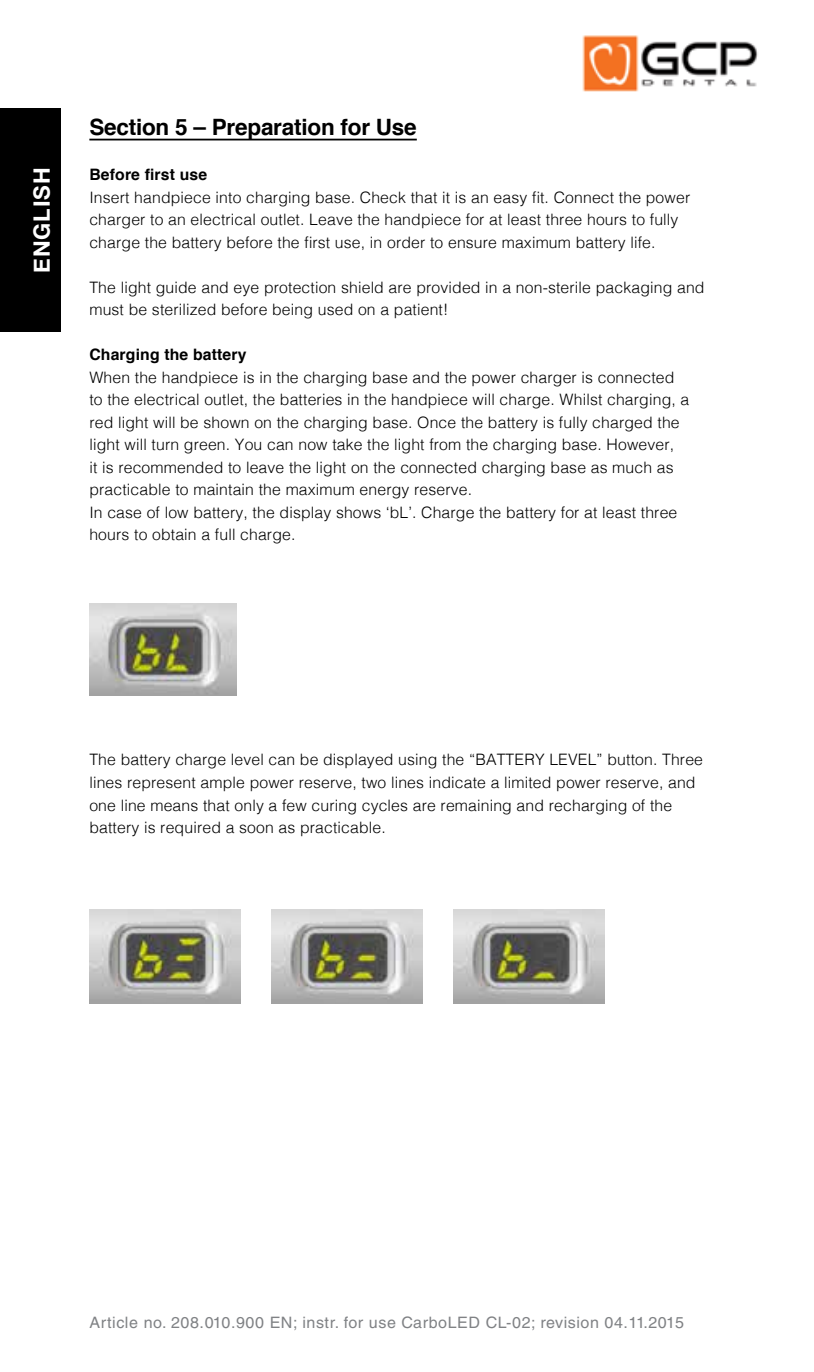
<style>
.page{position:relative;width:814px;height:1372px;background:#fff}
.page>*{position:absolute;margin:0;border:0;box-sizing:border-box;transform-origin:0 0}
.t1{font:700 22.5px "Helvetica";letter-spacing:-.01em;color:#000}
.t2{font:700 22.5px "Helvetica Neue";letter-spacing:.045em;color:#fff}
.t3{font:300 15.75px/22.5px "Helvetica";letter-spacing:.01em;color:#000}
.t4{font:15.75px "Helvetica LT Std";letter-spacing:.035em;color:#808285}
.t5{font:700 15.75px "Helvetica";letter-spacing:.01em;color:#000}
</style>
<div class="page">
<img style="left:89px;top:603px;width:147px;height:92px">
<img style="left:89px;top:909px;width:151px;height:94px">
<img style="left:271px;top:909px;width:151px;height:94px">
<img style="left:453px;top:909px;width:151px;height:94px">
<hr style="left:89px;top:139px;width:327px;height:1px;background:#000">
<div style="left:0;top:108px;width:61px;height:224px;background:#000"></div>
<img style="left:582px;top:35px;width:176px;height:57px">
<h1 class="t2" style="left:24px;top:273px;width:107px;rotate:-90deg">ENGLISH</h1>
<h1 class="t1" style="left:89px;top:109px;width:329px">Section 5 – Preparation for Use</h1>
<p class="t5" style="left:89px;top:162px;width:119px">Before first use</p>
<p class="t3" style="left:89px;top:185px;width:602px">Insert handpiece into charging base. Check that it is an easy fit. Connect the power charger to an electrical outlet. Leave the handpiece for at least three hours to fully charge the battery before the first use, in order to ensure maximum battery life.</p>
<p class="t3" style="left:89px;top:275px;width:616px">The light guide and eye protection shield are provided in a non-sterile packaging and must be sterilized before being used on a patient!</p>
<p class="t5" style="left:89px;top:342px;width:159px">Charging the battery</p>
<p class="t3" style="left:89px;top:365px;width:601px">When the handpiece is in the charging base and the power charger is connected to the electrical outlet, the batteries in the handpiece will charge. Whilst charging, a red light will be shown on the charging base. Once the battery is fully charged the light will turn green. You can now take the light from the charging base. However,<br>it is recommended to leave the light on the connected charging base as much as practicable to maintain the maximum energy reserve.<br>In case of low battery, the display shows ‘bL’. Charge the battery for at least three hours to obtain a full charge.</p>
<p class="t3" style="left:89px;top:747px;width:615px">The battery charge level can be displayed using the “BATTERY LEVEL” button. Three lines represent ample power reserve, two lines indicate a limited power reserve, and one line means that only a few curing cycles are remaining and recharging of the battery is required a soon as practicable.</p>
<p class="t4" style="left:89px;top:1312px;width:596px">Article no. 208.010.900 EN; instr. for use CarboLED CL-02; revision 04.11.2015</p>
</div>
